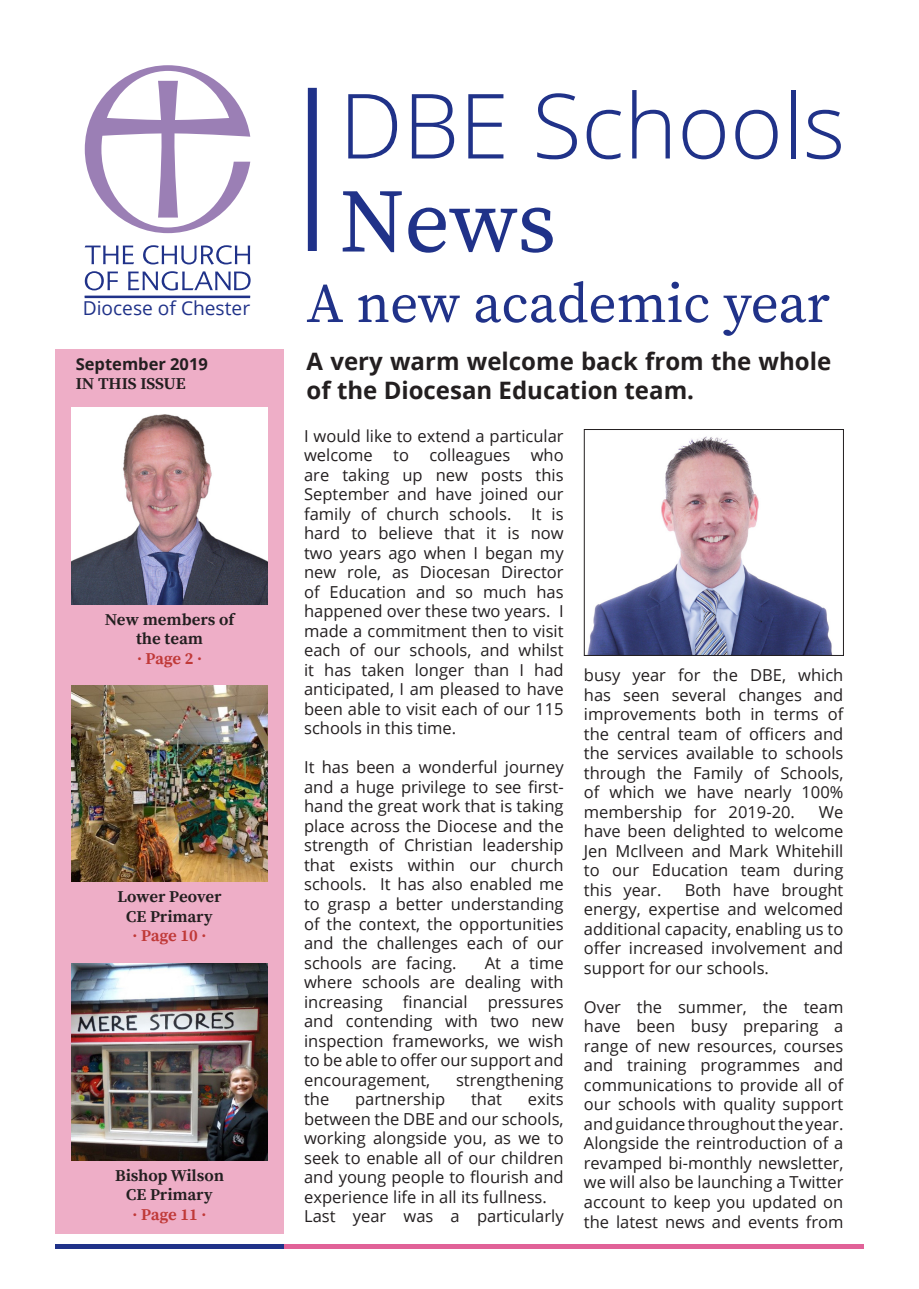
<style>
.page{position:relative;width:919px;height:1289px;background:#fff}
.page>*{position:absolute;margin:0;border:0;box-sizing:border-box;transform-origin:0 0}
.t1{font:300 90px "Open Sans";color:#203289}
.t2{font:90px "Source Serif Pro";color:#203289}
.t3{font:55.5px "Source Serif Pro";color:#203289}
.t4{font:700 24px/28.8px "Open Sans";color:#231f20}
.t5{font:19.2px "Open Sans";color:#203289}
.t6{font:16.5px/19.5px "Open Sans";color:#231f20;text-align:justify}
.t7{font:700 16.5px "Source Serif Pro";color:#231f20}
.t8{font:700 16.5px "Source Serif Pro";letter-spacing:-.01em;color:#c03938}
.t9{font:700 16.5px "Open Sans";color:#231f20}
</style>
<div class="page">
<hr style="left:284px;top:1244px;width:579px;height:4px;background:#e16298">
<hr style="left:55px;top:1244px;width:229px;height:4px;background:#203289">
<hr style="left:85px;top:295px;width:165px;height:3px;background:#203289">
<svg style="left:85px;top:245px;width:49px;height:19px"></svg>
<svg style="left:143px;top:245px;width:107px;height:19px"></svg>
<svg style="left:85px;top:271px;width:33px;height:19px"></svg>
<svg style="left:128px;top:271px;width:122px;height:19px"></svg>
<svg style="left:85px;top:65px;width:165px;height:168px"></svg>
<div style="left:308px;top:88px;width:9px;height:163px;background:#203289"></div>
<div style="left:55px;top:349px;width:229px;height:884px;background:#eeaec7"></div>
<img style="left:71px;top:407px;width:197px;height:197px">
<img style="left:587px;top:436px;width:245px;height:218px">
<div style="left:584px;top:429px;width:259px;height:227px;border:1px solid #231f20"></div>
<img style="left:71px;top:685px;width:197px;height:196px">
<img style="left:71px;top:963px;width:197px;height:197px">
<p class="t5" style="left:83px;top:295px;width:169px">Diocese of Chester</p>
<p class="t9" style="left:76px;top:352px;width:134px">September 2019</p>
<p class="t7" style="left:76px;top:374px;width:111px">IN THIS ISSUE</p>
<p class="t7" style="left:105px;top:609px;width:131px">New members of</p>
<p class="t7" style="left:136px;top:629px;width:68px">the team</p>
<p class="t8" style="left:137px;top:648px;width:67px">· Page 2 ·</p>
<p class="t7" style="left:117px;top:887px;width:106px">Lower Peover</p>
<p class="t7" style="left:126px;top:906px;width:88px">CE Primary</p>
<p class="t8" style="left:133px;top:926px;width:75px">· Page 10 ·</p>
<p class="t7" style="left:115px;top:1165px;width:110px">Bishop Wilson</p>
<p class="t7" style="left:126px;top:1185px;width:88px">CE Primary</p>
<p class="t8" style="left:133px;top:1204px;width:75px">· Page 11 ·</p>
<h1 class="t1" style="left:339px;top:64px;width:507px">DBE Schools</h1>
<h1 class="t2" style="left:339px;top:161px;width:218px">News</h1>
<p class="t3" style="left:306px;top:266px;width:524px">A new academic year</p>
<p class="t4" style="left:306px;top:346px;width:526px">A very warm welcome back from the whole of the Diocesan Education team.</p>
<p class="t6" style="left:304px;top:425px;width:261px">I would like to extend a particular welcome to colleagues who are taking up new posts this September and have joined our family of church schools. It is hard to believe that it is now two years ago when I began my new role, as Diocesan Director of Education and so much has happened over these two years. I made a commitment then to visit each of our schools, and whilst it has taken longer than I had anticipated, I am pleased to have been able to visit each of our 115 schools in this time.</p>
<p class="t6" style="left:304px;top:757px;width:261px">It has been a wonderful journey and a huge privilege to see first&shy;hand the great work that is taking place across the Diocese and the strength of Christian leadership that exists within our church schools. It has also enabled me to grasp a better understanding of the context, the opportunities and the challenges each of our schools are facing.</p>
<p class="t6" style="left:304px;top:952px;width:261px;text-indent:180px">At a time where schools are dealing with increasing financial pressures and contending with two new inspection frameworks, we wish to be able to offer our support and encouragement,</p>
<p class="t6" style="left:456px;top:1069px;width:109px">strengthening</p>
<p class="t6" style="left:304px;top:1088px;width:27px">the</p>
<p class="t6" style="left:355px;top:1088px;width:92px">partnership</p>
<p class="t6" style="left:471px;top:1088px;width:32px">that</p>
<p class="t6" style="left:304px;top:1088px;width:261px;text-indent:224px">exits between the DBE and our schools, working alongside you, as we to seek to enable all of our children and young people to flourish and experience life in all its fullness.</p>
<p class="t6" style="left:304px;top:1205px;width:261px">Last year was a particularly</p>
<p class="t6" style="left:584px;top:665px;width:261px">busy year for the DBE, which has seen several changes and improvements both in terms of the central team of officers and the services available to schools through the Family of Schools, of which we have nearly 100% membership for 2019-20.</p>
<p class="t6" style="left:584px;top:801px;width:261px;text-indent:235px">We have been delighted to welcome Jen McIlveen and Mark Whitehill to our Education team during this year.</p>
<p class="t6" style="left:584px;top:879px;width:261px;text-indent:101px">Both have brought energy, expertise and welcomed additional capacity, enabling us to offer increased involvement and support for our schools.</p>
<p class="t6" style="left:584px;top:996px;width:261px">Over the summer, the team have been busy preparing a range of new resources, courses and training programmes and communications to provide all of our schools with quality support and guidance throughout the year.<br>Alongside the reintroduction of a revamped bi-monthly newsletter, we will also be launching a Twitter account to keep you updated on the latest news and events from</p>
</div>
